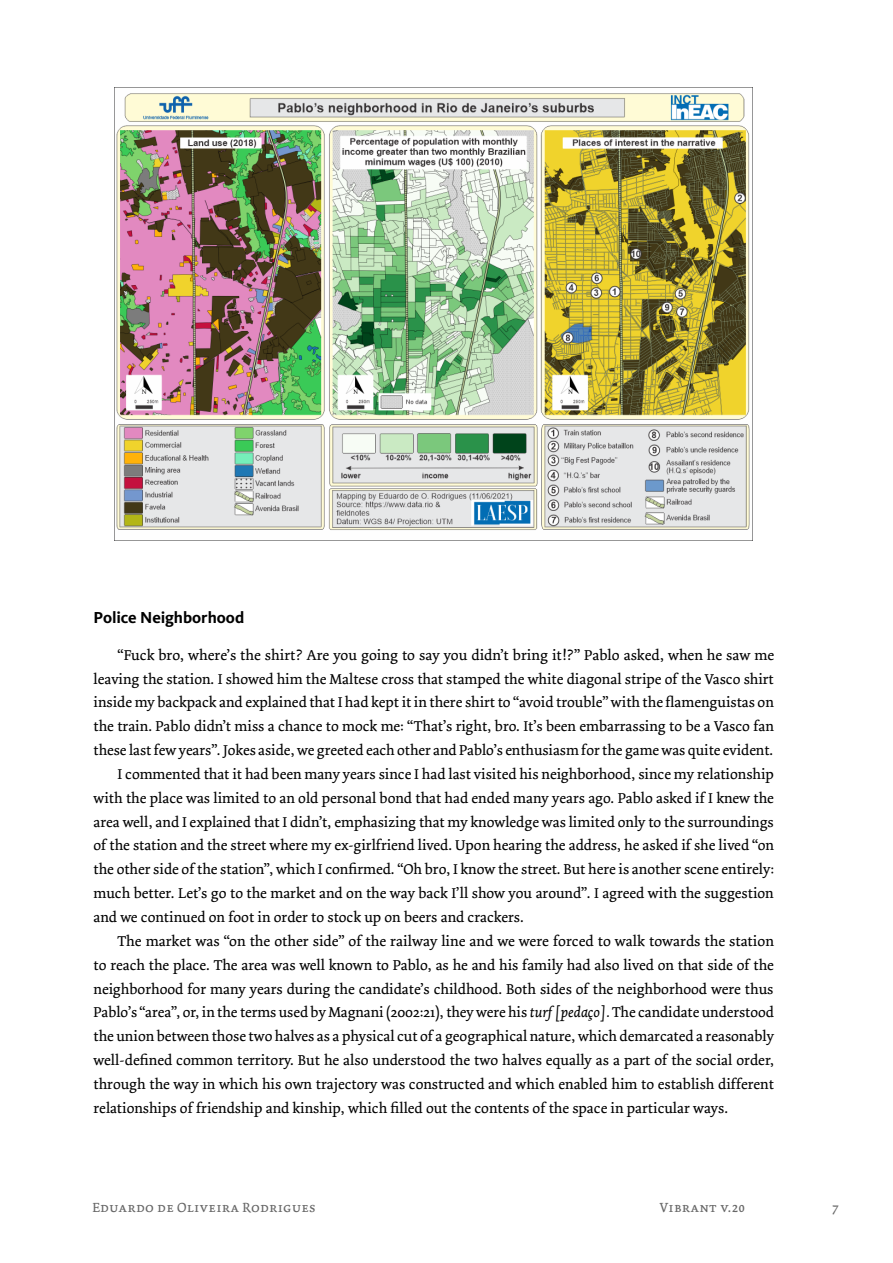
<style>
.page{position:relative;width:893px;height:1263px;background:#fff}
.page>*{position:absolute;margin:0;border:0;box-sizing:border-box;transform-origin:0 0}
.Subtítulo{font:700 16.5px "Kievit OT";letter-spacing:-.005em;color:#000}
.Texto_INGLES{font:15px/23.9px "Dolly";color:#000;text-align:justify}
.t1{font:13.95px "Dolly Small Caps";letter-spacing:.015em;color:#666}
.t2{font:13.95px "Dolly";color:#666}
.s1{font-style:italic}
</style>
<div class="page">
<img style="left:115px;top:87px;width:638px;height:453px">
<p class="Subtítulo" style="left:94px;top:608px;width:152px">Police Neighborhood</p>
<p class="Texto_INGLES" style="left:94px;top:643px;width:682px;text-indent:24px">“Fuck bro, where’s the shirt? Are you going to say you didn’t bring it!?” Pablo asked, when he saw me leaving the station. I showed him the Maltese cross that stamped the white diagonal stripe of the Vasco shirt inside my backpack and explained that I had kept it in there shirt to “avoid trouble” with the flamenguistas on the train. Pablo didn’t miss a chance to mock me: “That’s right, bro. It’s been embarrassing to be a Vasco fan these last few years”. Jokes aside, we greeted each other and Pablo’s enthusiasm for the game was quite evident.</p>
<p class="Texto_INGLES" style="left:94px;top:762px;width:682px;text-indent:24px">I commented that it had been many years since I had last visited his neighborhood, since my relationship with the place was limited to an old personal bond that had ended many years ago. Pablo asked if I knew the area well, and I explained that I didn’t, emphasizing that my knowledge was limited only to the surroundings of the station and the street where my ex-girlfriend lived. Upon hearing the address, he asked if she lived “on the other side of the station”, which I confirmed. “Oh bro, I know the street. But here is another scene entirely: much better. Let’s go to the market and on the way back I’ll show you around”. I agreed with the suggestion and we continued on foot in order to stock up on beers and crackers.</p>
<p class="Texto_INGLES" style="left:94px;top:929px;width:682px;text-indent:24px">The market was “on the other side” of the railway line and we were forced to walk towards the station to reach the place. The area was well known to Pablo, as he and his family had also lived on that side of the neighborhood for many years during the candidate’s childhood. Both sides of the neighborhood were thus Pablo’s “area”, or, in the terms used by Magnani (2002:21), they were his <span class="s1">turf [pedaço].</span> The candidate understood the union between those two halves as a physical cut of a geographical nature, which demarcated a reasonably well-defined common territory. But he also understood the two halves equally as a part of the social order, through the way in which his own trajectory was constructed and which enabled him to establish different relationships of friendship and kinship, which filled out the contents of the space in particular ways.</p>
<p class="t1" style="left:92px;top:1199px;width:225px">Eduardo de Oliveira Rodrigues</p>
<p class="t1" style="left:660px;top:1199px;width:87px">Vibrant v.20</p>
<p class="t2" style="left:832px;top:1199px;width:8px">7</p>
</div>
